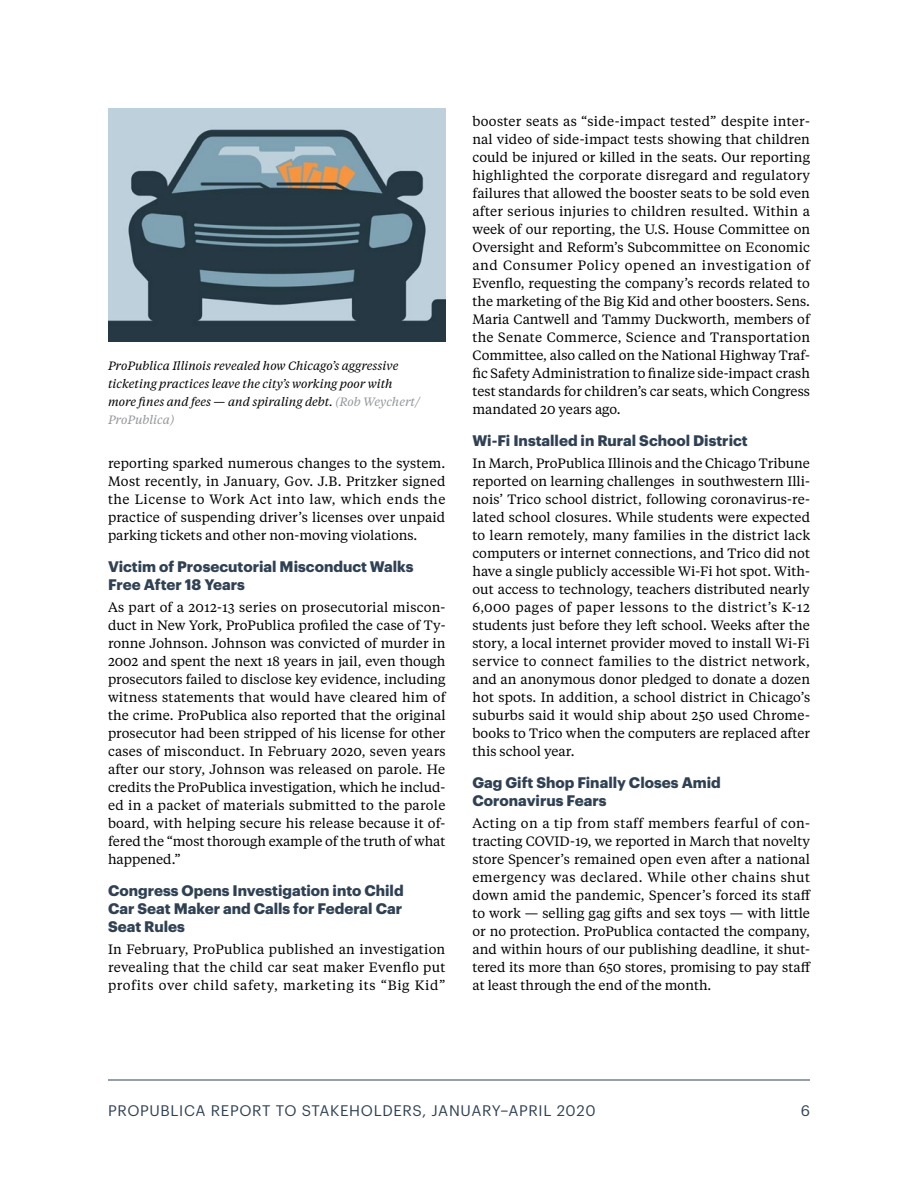
<style>
.page{position:relative;width:918px;height:1188px;background:#fff}
.page>*{position:absolute;margin:0;border:0;box-sizing:border-box;transform-origin:0 0}
.t1{font:700 15px/18px "Graphik";color:#304154}
.t2{font:15px "Graphik";letter-spacing:.045em;color:#304154}
.t3{font:13.5px/18px "Tiempos Text";color:#000;text-align:justify}
.t4{font:italic 12px/18px "Tiempos Text";color:#000}
.s1{color:#939598}
</style>
<div class="page">
<hr style="left:108px;top:1080px;width:702px;height:1px;background:#304154">
<img style="left:108px;top:108px;width:338px;height:234px">
<p class="t4" style="left:108px;top:356px;width:313px">ProPublica Illinois revealed how Chicago’s aggressive ticketing practices leave the city’s working poor with more fines and fees — and spiraling debt. <span class="s1">(Rob Weychert/ ProPublica)</span></p>
<p class="t3" style="left:108px;top:454px;width:339px">reporting sparked numerous changes to the system.<br>Most recently, in January, Gov. J.B. Pritzker signed the License to Work Act into law, which ends the practice of suspending driver’s licenses over unpaid parking tickets and other non-moving violations.</p>
<p class="t1" style="left:108px;top:556px;width:307px">Victim of Prosecutorial Misconduct Walks<br>Free After 18 Years</p>
<p class="t3" style="left:108px;top:598px;width:339px">As part of a 2012-13 series on prosecutorial miscon&shy;duct in New York, ProPublica profiled the case of Ty&shy;ronne Johnson. Johnson was convicted of murder in 2002 and spent the next 18 years in jail, even though prosecutors failed to disclose key evidence, including witness statements that would have cleared him of the crime. ProPublica also reported that the original prosecutor had been stripped of his license for other cases of misconduct. In February 2020, seven years after our story, Johnson was released on parole. He credits the ProPublica investigation, which he includ&shy;ed in a packet of materials submitted to the parole board, with helping secure his release because it of&shy;fered the “most thorough example of the truth of what happened.”</p>
<p class="t1" style="left:108px;top:880px;width:297px;text-align:justify">Congress Opens Investigation into Child Car Seat Maker and Calls for Federal Car Seat Rules</p>
<p class="t3" style="left:108px;top:940px;width:339px">In February, ProPublica published an investigation revealing that the child car seat maker Evenflo put profits over child safety, marketing its “Big Kid”</p>
<p class="t3" style="left:472px;top:112px;width:339px">booster seats as “side-impact tested” despite inter&shy;nal video of side-impact tests showing that children could be injured or killed in the seats. Our reporting highlighted the corporate disregard and regulatory failures that allowed the booster seats to be sold even after serious injuries to children resulted. Within a week of our reporting, the U.S. House Committee on Oversight and Reform’s Subcommittee on Economic and Consumer Policy opened an investigation of Evenflo, requesting the company’s records related to the marketing of the Big Kid and other boosters. Sens.<br>Maria Cantwell and Tammy Duckworth, members of the Senate Commerce, Science and Transportation Committee, also called on the National Highway Traf&shy;fic Safety Administration to finalize side-impact crash test standards for children’s car seats, which Congress mandated 20 years ago.</p>
<p class="t1" style="left:472px;top:430px;width:277px">Wi-Fi Installed in Rural School District</p>
<p class="t3" style="left:472px;top:454px;width:339px">In March, ProPublica Illinois and the Chicago Tribune reported on learning challenges in southwestern Illi&shy;nois’ Trico school district, following coronavirus-re&shy;lated school closures. While students were expected to learn remotely, many families in the district lack computers or internet connections, and Trico did not have a single publicly accessible Wi-Fi hot spot. With&shy;out access to technology, teachers distributed nearly 6,000 pages of paper lessons to the district’s K-12 students just before they left school. Weeks after the story, a local internet provider moved to install Wi-Fi service to connect families to the district network, and an anonymous donor pledged to donate a dozen hot spots. In addition, a school district in Chicago’s suburbs said it would ship about 250 used Chrome&shy;books to Trico when the computers are replaced after this school year.</p>
<p class="t1" style="left:472px;top:772px;width:250px">Gag Gift Shop Finally Closes Amid<br>Coronavirus Fears</p>
<p class="t3" style="left:472px;top:814px;width:340px">Acting on a tip from staff members fearful of con&shy;tracting COVID-19, we reported in March that novelty store Spencer’s remained open even after a national emergency was declared. While other chains shut down amid the pandemic, Spencer’s forced its staff to work — selling gag gifts and sex toys — with little or no protection. ProPublica contacted the company, and within hours of our publishing deadline, it shut&shy;tered its more than 650 stores, promising to pay staff at least through the end of the month.</p>
<p class="t2" style="left:108px;top:1099px;width:489px">PROPUBLICA REPORT TO STAKEHOLDERS, JANUARY–APRIL 2020</p>
<p class="t2" style="left:801px;top:1099px;width:11px">6</p>
</div>
